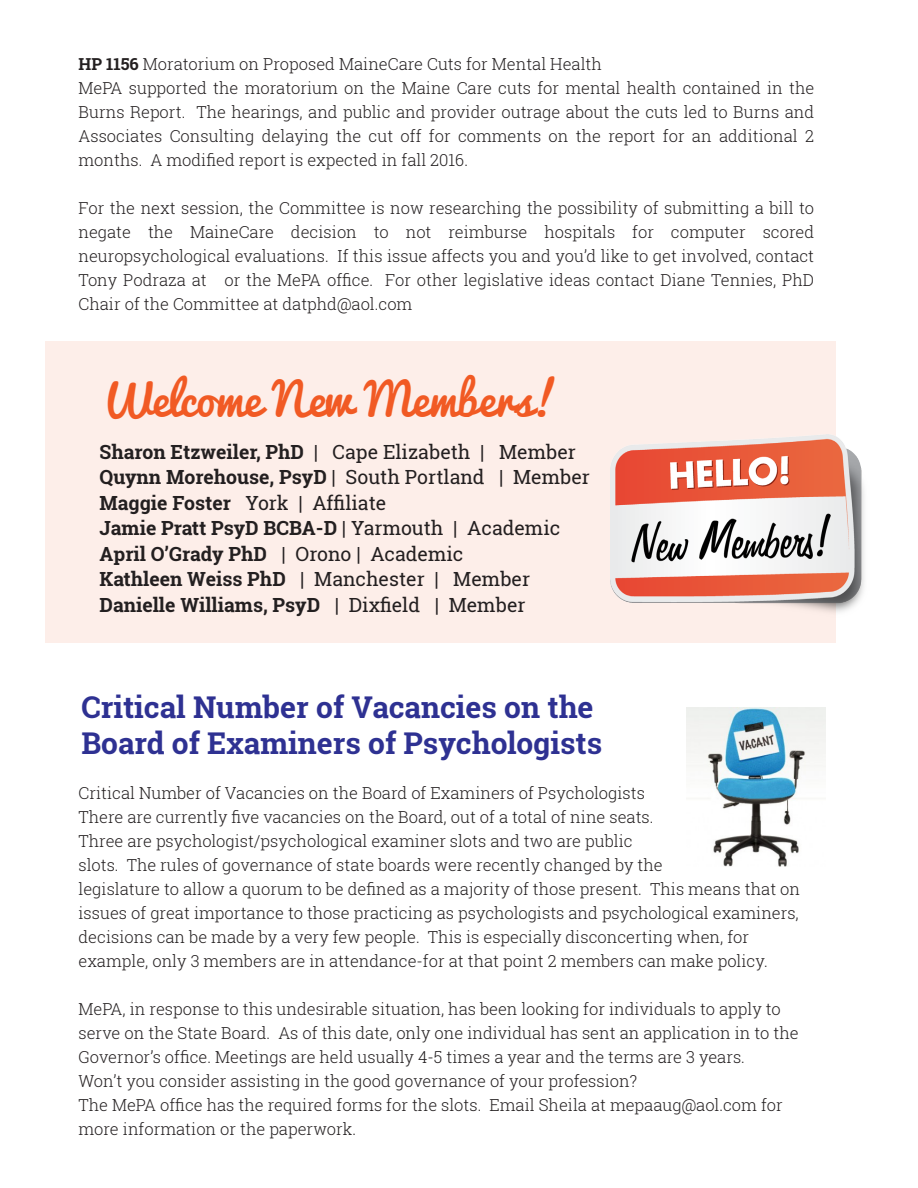
<style>
.page{position:relative;width:918px;height:1188px;background:#fff}
.page>*{position:absolute;margin:0;border:0;box-sizing:border-box;transform-origin:0 0}
.t1{font:45px "Pacifico";color:#f15a24}
.t2{font:700 30px/36px "Roboto Slab";color:#2e3192}
.t3{font:19.5px/25.5px "Roboto Slab";color:#231f20}
.t4{font:300 16.5px/24px "Roboto Slab";color:#231f20}
.s1{font-weight:700}
</style>
<div class="page">
<div style="left:45px;top:341px;width:790px;height:302px;background:#fdeee9"></div>
<img style="left:611px;top:435px;width:253px;height:183px">
<img style="left:686px;top:707px;width:139px;height:159px">
<p class="t4" style="left:79px;top:51px;width:737px"><span class="s1">HP 1156</span> Moratorium on Proposed MaineCare Cuts for Mental Health<br>MePA supported the moratorium on the Maine Care cuts for mental health contained in the Burns Report. The hearings, and public and provider outrage about the cuts led to Burns and Associates Consulting delaying the cut off for comments on the report for an additional 2 months. A modified report is expected in fall 2016.</p>
<p class="t4" style="left:79px;top:196px;width:737px;text-align:justify">For the next session, the Committee is now researching the possibility of submitting a bill to negate the MaineCare decision to not reimburse hospitals for computer scored neuropsychological evaluations. If this issue affects you and you’d like to get involved, contact Tony Podraza at or the MePA office. For other legislative ideas contact Diane Tennies, PhD Chair of the Committee at datphd@aol.com</p>
<h1 class="t1" style="left:100px;top:360px;width:461px">Welcome New Members!</h1>
<p class="t3" style="left:100px;top:439px;width:492px"><span class="s1">Sharon Etzweiler, PhD</span> | Cape Elizabeth | Member <span class="s1">Quynn Morehouse, PsyD</span> | South Portland | Member <span class="s1">Maggie Foster</span> York | Affiliate<br><span class="s1">Jamie Pratt PsyD BCBA-D</span> | Yarmouth | Academic <span class="s1">April O’Grady PhD</span> | Orono | Academic<br><span class="s1">Kathleen Weiss PhD</span> | Manchester | Member <span class="s1">Danielle Williams, PsyD</span> | Dixfield | Member</p>
<h2 class="t2" style="left:81px;top:689px;width:522px">Critical Number of Vacancies on the<br>Board of Examiners of Psychologists</h2>
<p class="t4" style="left:79px;top:781px;width:723px">Critical Number of Vacancies on the Board of Examiners of Psychologists<br>There are currently five vacancies on the Board, out of a total of nine seats.<br>Three are psychologist/psychological examiner slots and two are public<br>slots. The rules of governance of state boards were recently changed by the<br>legislature to allow a quorum to be defined as a majority of those present. This means that on issues of great importance to those practicing as psychologists and psychological examiners, decisions can be made by a very few people. This is especially disconcerting when, for example, only 3 members are in attendance-for at that point 2 members can make policy.</p>
<p class="t4" style="left:79px;top:997px;width:722px">MePA, in response to this undesirable situation, has been looking for individuals to apply to serve on the State Board. As of this date, only one individual has sent an application in to the Governor’s office. Meetings are held usually 4-5 times a year and the terms are 3 years.<br>Won’t you consider assisting in the good governance of your profession?<br>The MePA office has the required forms for the slots. Email Sheila at mepaaug@aol.com for more information or the paperwork.</p>
</div>
